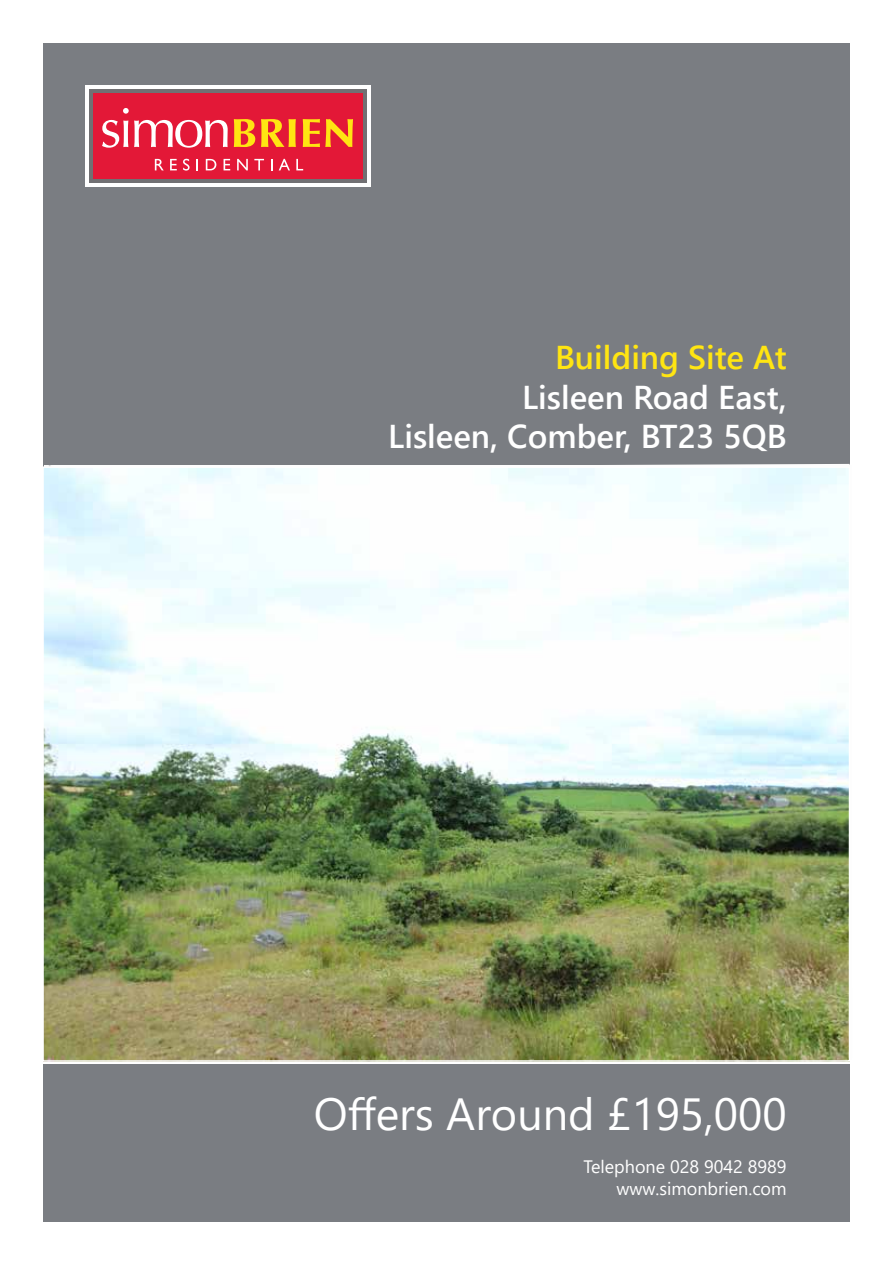
<style>
.page{position:relative;width:893px;height:1263px;background:#fff}
.page>*{position:absolute;margin:0;border:0;box-sizing:border-box;transform-origin:0 0}
.t1{font:45px "Segoe UI";color:#fff}
.t2{font:600 33px/39.6px "Segoe UI";color:#fff;text-align:right}
.t3{font:600 33px "Segoe UI";color:#ffe512}
.t4{font:18px/21.6px "Segoe UI";color:#fff;text-align:right}
</style>
<div class="page">
<div style="left:43px;top:43px;width:807px;height:424px;background:#7a7d82"></div>
<div style="left:43px;top:1064px;width:807px;height:157px;background:#7a7d82"></div>
<img style="left:45px;top:469px;width:802px;height:590px">
<div style="left:85px;top:85px;width:286px;height:102px;background:#fff"></div>
<div style="left:89px;top:89px;width:278px;height:94px;background:#717073"></div>
<div style="left:93px;top:93px;width:270px;height:86px;background:#e31837"></div>
<svg style="left:102px;top:108px;width:126px;height:40px"></svg>
<svg style="left:234px;top:119px;width:21px;height:28px"></svg>
<svg style="left:261px;top:119px;width:35px;height:28px"></svg>
<svg style="left:303px;top:119px;width:50px;height:28px"></svg>
<svg style="left:155px;top:159px;width:9px;height:11px"></svg>
<svg style="left:170px;top:159px;width:7px;height:11px"></svg>
<svg style="left:183px;top:159px;width:7px;height:12px"></svg>
<svg style="left:196px;top:159px;width:2px;height:11px"></svg>
<svg style="left:206px;top:159px;width:10px;height:11px"></svg>
<svg style="left:224px;top:159px;width:6px;height:11px"></svg>
<svg style="left:237px;top:159px;width:11px;height:11px"></svg>
<svg style="left:254px;top:159px;width:10px;height:11px"></svg>
<svg style="left:279px;top:159px;width:11px;height:11px"></svg>
<svg style="left:296px;top:159px;width:7px;height:11px"></svg>
<h2 class="t3" style="left:555px;top:331px;width:233px">Building Site At</h2>
<h2 class="t2" style="left:388px;top:377px;width:400px">Lisleen Road East,<br>Lisleen, Comber, BT23 5QB</h2>
<h1 class="t1" style="left:314px;top:1078px;width:474px">Offers Around £195,000</h1>
<p class="t4" style="left:583px;top:1155px;width:205px">Telephone 028 9042 8989 www.simonbrien.com</p>
</div>
